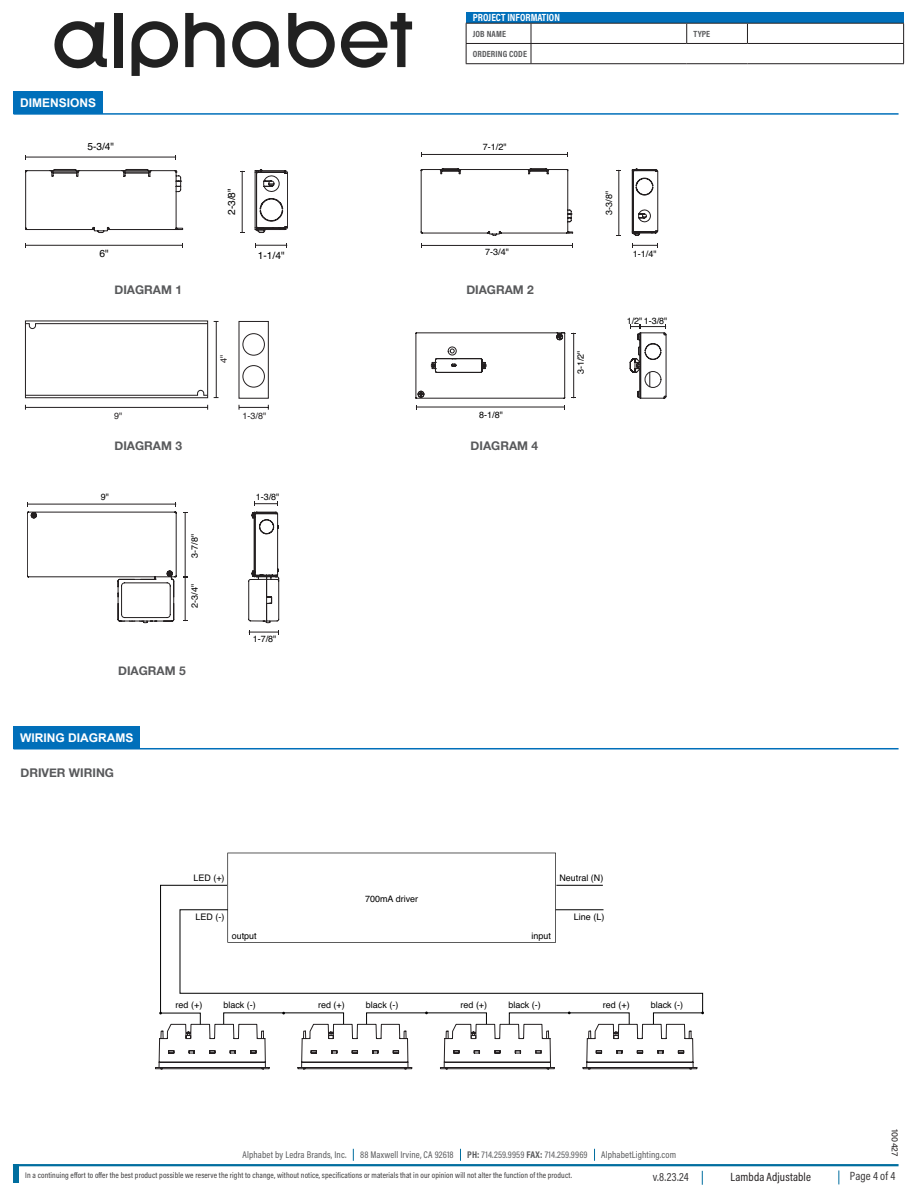
<style>
.page{position:relative;width:918px;height:1188px;background:#fff}
.page>*{position:absolute;margin:0;border:0;box-sizing:border-box;transform-origin:0 0}
.Ordering-Codes-Paragraph{font:700 12px "Helvetica Neue";color:#58595b}
.Product_Description_Header{font:700 12px "Arial";color:#fff}
.t1{font:12px "Acumin Pro Cond";letter-spacing:.01em;color:#383637}
.t2{font:12px "Acumin Pro Cond";letter-spacing:.01em;color:#231f20}
.t3{font:700 10.5px "Acumin Pro Cond";color:#fff}
.t4{font:10.2px "Helvetica";color:#000}
.t5{font:9.75px "Acumin Pro Cond";letter-spacing:.015em;color:#58595b}
.t6{font:9px "Helvetica";color:#000}
.t7{font:700 9px "Acumin Pro Cond";letter-spacing:.015em;color:#58595b}
.t8{font:9px "Helvetica";color:#231f20}
.t9{font:9px "Acumin Pro";letter-spacing:.005em;color:#231f20}
.t10{font:8.25px "Acumin Pro Cond";letter-spacing:.015em;color:#383637}
.s1{font-weight:700}
</style>
<div class="page">
<svg style="left:353px;top:1149px;width:1px;height:12px"></svg>
<svg style="left:460px;top:1149px;width:1px;height:12px"></svg>
<svg style="left:594px;top:1149px;width:1px;height:12px"></svg>
<div style="left:466px;top:12px;width:438px;height:11px;background:#006fba"></div>
<hr style="left:466px;top:43px;width:65px;height:1px;background:#231f20">
<svg style="left:531px;top:24px;width:1px;height:39px"></svg>
<hr style="left:531px;top:43px;width:156px;height:1px;background:#231f20">
<hr style="left:687px;top:43px;width:60px;height:1px;background:#231f20">
<hr style="left:747px;top:43px;width:157px;height:1px;background:#231f20">
<svg style="left:686px;top:24px;width:1px;height:19px"></svg>
<svg style="left:747px;top:24px;width:1px;height:19px"></svg>
<hr style="left:466px;top:23px;width:65px;height:1px;background:#231f20">
<hr style="left:531px;top:23px;width:156px;height:1px;background:#231f20">
<hr style="left:687px;top:23px;width:60px;height:1px;background:#231f20">
<hr style="left:747px;top:23px;width:157px;height:1px;background:#231f20">
<svg style="left:903px;top:24px;width:1px;height:39px"></svg>
<svg style="left:466px;top:24px;width:1px;height:39px"></svg>
<hr style="left:466px;top:63px;width:65px;height:1px;background:#231f20">
<hr style="left:531px;top:63px;width:156px;height:1px;background:#231f20">
<hr style="left:687px;top:63px;width:60px;height:1px;background:#231f20">
<hr style="left:747px;top:63px;width:157px;height:1px;background:#231f20">
<hr style="left:13px;top:1164px;width:886px;height:2px;background:#006e9f">
<div style="left:13px;top:1164px;width:6px;height:19px;background:#006e9f"></div>
<svg style="left:838px;top:1171px;width:1px;height:13px"></svg>
<svg style="left:702px;top:1171px;width:1px;height:14px"></svg>
<svg style="left:54px;top:21px;width:53px;height:48px"></svg>
<div style="left:114px;top:13px;width:8px;height:54px;background:#212121"></div>
<svg style="left:132px;top:21px;width:46px;height:55px"></svg>
<svg style="left:185px;top:13px;width:40px;height:54px"></svg>
<svg style="left:341px;top:13px;width:71px;height:55px"></svg>
<svg style="left:288px;top:13px;width:47px;height:55px"></svg>
<svg style="left:232px;top:21px;width:47px;height:47px"></svg>
<hr style="left:14px;top:748px;width:885px;height:1px;background:#006fba">
<div style="left:14px;top:726px;width:126px;height:23px;background:#006fba"></div>
<hr style="left:14px;top:113px;width:885px;height:2px;background:#006fba">
<div style="left:14px;top:92px;width:89px;height:22px;background:#006fba"></div>
<hr style="left:25px;top:407px;width:183px;height:1px;background:#231f20">
<svg style="left:239px;top:405px;width:30px;height:5px"></svg>
<svg style="left:25px;top:321px;width:244px;height:78px"></svg>
<svg style="left:25px;top:169px;width:158px;height:64px"></svg>
<hr style="left:26px;top:245px;width:156px;height:1px;background:#231f20">
<hr style="left:26px;top:157px;width:150px;height:1px;background:#231f20">
<svg style="left:254px;top:169px;width:34px;height:64px"></svg>
<hr style="left:242px;top:171px;width:1px;height:61px;background:#231f20">
<hr style="left:256px;top:245px;width:31px;height:1px;background:#231f20">
<hr style="left:416px;top:407px;width:148px;height:1px;background:#231f20">
<svg style="left:416px;top:324px;width:251px;height:75px"></svg>
<hr style="left:422px;top:245px;width:150px;height:1px;background:#231f20">
<hr style="left:422px;top:154px;width:146px;height:1px;background:#231f20">
<svg style="left:632px;top:243px;width:26px;height:4px"></svg>
<svg style="left:421px;top:168px;width:237px;height:68px"></svg>
<svg style="left:249px;top:630px;width:30px;height:4px"></svg>
<svg style="left:27px;top:502px;width:252px;height:121px"></svg>
<svg style="left:155px;top:853px;width:549px;height:216px"></svg>
<p class="Product_Description_Header" style="left:20px;top:95px;width:78px">DIMENSIONS</p>
<p class="t4" style="left:87px;top:139px;width:28px">5-3/4"</p>
<p class="t4" style="left:99px;top:246px;width:11px">6"</p>
<p class="Ordering-Codes-Paragraph" style="left:115px;top:280px;width:69px">DIAGRAM 1</p>
<p class="t4" style="left:224px;top:215px;width:28px;rotate:-90deg">2-3/8"</p>
<p class="t4" style="left:258px;top:248px;width:28px">1-1/4"</p>
<p class="t8" style="left:217px;top:363px;width:10px;rotate:-90deg">4"</p>
<p class="t8" style="left:114px;top:409px;width:10px">9"</p>
<p class="t8" style="left:243px;top:409px;width:25px">1-3/8"</p>
<p class="Ordering-Codes-Paragraph" style="left:114px;top:436px;width:69px">DIAGRAM 3</p>
<p class="t6" style="left:101px;top:490px;width:10px">9"</p>
<p class="t6" style="left:256px;top:490px;width:25px">1-3/8"</p>
<p class="t6" style="left:188px;top:558px;width:25px;rotate:-90deg">3-7/8"</p>
<p class="t6" style="left:188px;top:608px;width:25px;rotate:-90deg">2-3/4"</p>
<p class="Ordering-Codes-Paragraph" style="left:118px;top:662px;width:69px">DIAGRAM 5</p>
<p class="Product_Description_Header" style="left:20px;top:730px;width:115px">WIRING DIAGRAMS</p>
<p class="Ordering-Codes-Paragraph" style="left:21px;top:763px;width:95px">DRIVER WIRING</p>
<p class="t6" style="left:253px;top:632px;width:25px">1-7/8"</p>
<p class="t6" style="left:193px;top:871px;width:33px">LED (+)</p>
<p class="t6" style="left:195px;top:910px;width:30px">LED (-)</p>
<p class="t3" style="left:473px;top:11px;width:89px">PROJECT INFORMATION</p>
<p class="t7" style="left:473px;top:28px;width:35px">JOB NAME</p>
<p class="t7" style="left:693px;top:28px;width:18px">TYPE</p>
<p class="t7" style="left:473px;top:48px;width:56px">ORDERING CODE</p>
<p class="t6" style="left:483px;top:139px;width:25px">7-1/2"</p>
<p class="t6" style="left:602px;top:215px;width:25px;rotate:-90deg">3-3/8"</p>
<p class="t6" style="left:485px;top:245px;width:25px">7-3/4"</p>
<p class="t6" style="left:633px;top:247px;width:25px">1-1/4"</p>
<p class="Ordering-Codes-Paragraph" style="left:466px;top:280px;width:69px">DIAGRAM 2</p>
<p class="t6" style="left:479px;top:408px;width:25px">8-1/8"</p>
<p class="Ordering-Codes-Paragraph" style="left:471px;top:436px;width:69px">DIAGRAM 4</p>
<p class="t6" style="left:574px;top:374px;width:25px;rotate:-90deg">3-1/2"</p>
<p class="t6" style="left:627px;top:314px;width:42px">1/2"1-3/8"</p>
<p class="t6" style="left:365px;top:892px;width:55px">700mA driver</p>
<p class="t6" style="left:559px;top:871px;width:46px">Neutral (N)</p>
<p class="t6" style="left:574px;top:910px;width:32px">Line (L)</p>
<p class="t6" style="left:232px;top:929px;width:27px">output</p>
<p class="t6" style="left:531px;top:929px;width:21px">input</p>
<p class="t6" style="left:176px;top:998px;width:28px">red (+)</p>
<p class="t6" style="left:223px;top:998px;width:34px">black (-)</p>
<p class="t6" style="left:318px;top:998px;width:28px">red (+)</p>
<p class="t6" style="left:366px;top:998px;width:34px">black (-)</p>
<p class="t6" style="left:460px;top:998px;width:28px">red (+)</p>
<p class="t6" style="left:508px;top:998px;width:34px">black (-)</p>
<p class="t6" style="left:603px;top:998px;width:28px">red (+)</p>
<p class="t6" style="left:651px;top:998px;width:34px">black (-)</p>
<p class="t5" style="left:243px;top:1148px;width:105px">Alphabet by Ledra Brands, Inc.</p>
<p class="t5" style="left:360px;top:1148px;width:95px">88 Maxwell Irvine, CA 92618</p>
<p class="t5" style="left:467px;top:1149px;width:122px"><span class="s1">PH:</span> 714.259.9959 <span class="s1">FAX:</span> 714.259.9969</p>
<p class="t5" style="left:601px;top:1148px;width:76px">AlphabetLighting.com</p>
<p class="t9" style="left:901px;top:1129px;width:29px;rotate:90deg">100427</p>
<p class="t10" style="left:25px;top:1170px;width:548px">In a continuing effort to offer the best product possible we reserve the right to change, without notice, specifications or materials that in our opinion will not alter the function of the product.</p>
<h1 class="t1" style="left:653px;top:1169px;width:38px">v.8.23.24</h1>
<h1 class="t1" style="left:850px;top:1169px;width:47px">Page 4 of 4</h1>
<h1 class="t2" style="left:731px;top:1169px;width:82px">Lambda Adjustable</h1>
</div>
